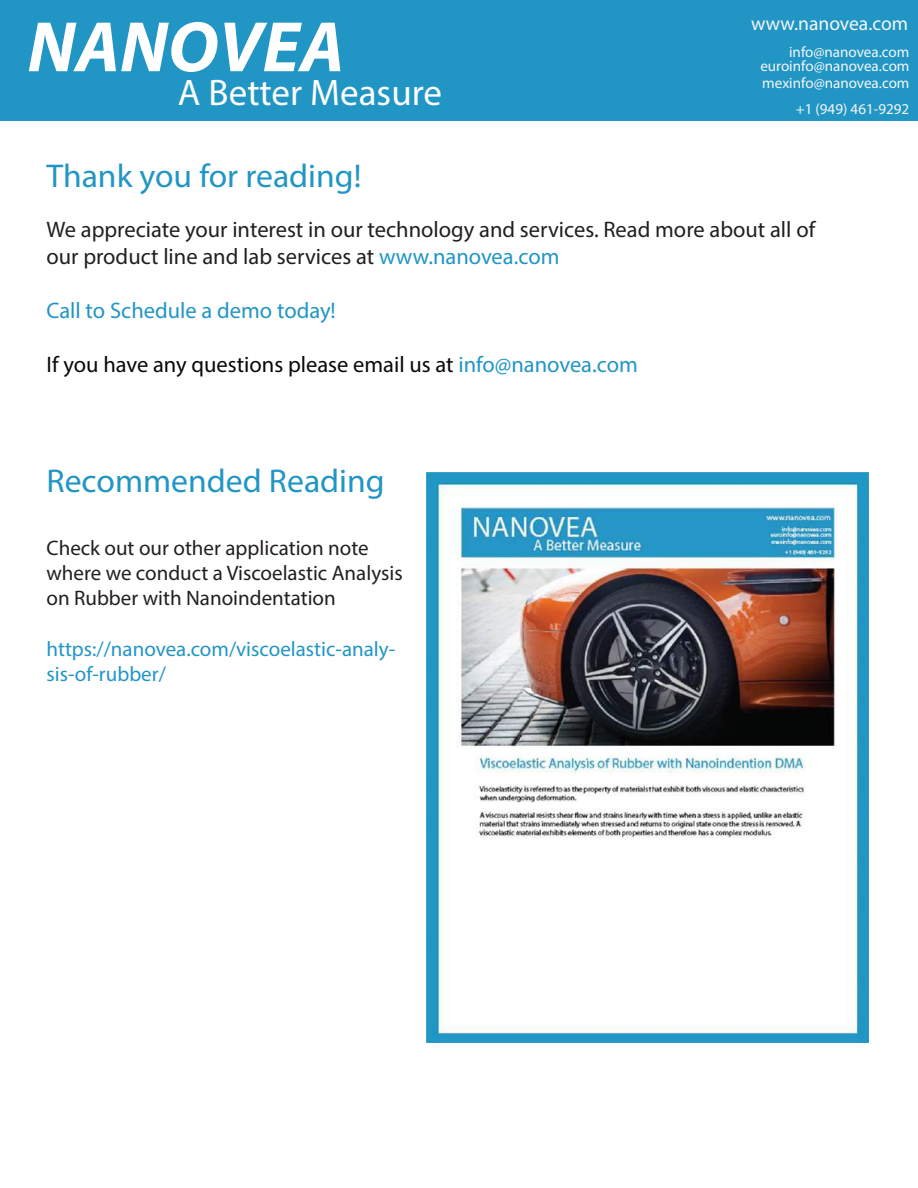
<style>
.page{position:relative;width:918px;height:1188px;background:#fff}
.page>*{position:absolute;margin:0;border:0;box-sizing:border-box;transform-origin:0 0}
.t1{font:italic 700 72px "Myriad Pro";color:#fff}
.t2{font:37.05px "Myriad Pro";color:#fdfeff}
.t3{font:33px "Myriad Pro";color:#2196c5}
.t4{font:22.5px/27px "Myriad Pro";color:#231f20}
.t5{font:22.5px "Myriad Pro";color:#07090a}
.t6{font:22.5px "Myriad Pro";color:#2196c5}
.t7{font:21px/25.2px "Myriad Pro";color:#231f20}
.t8{font:21px/25.2px "Myriad Pro";color:#2196c5}
.t9{font:19.5px "Myriad Pro";color:#f5f6f6}
.t10{font:15px/16.6px "Myriad Pro";color:#f5f6f6}
.s1{color:#2196c5}
</style>
<div class="page">
<div style="left:0;top:0;width:918px;height:121px;background:#2196c5"></div>
<img style="left:427px;top:472px;width:441px;height:571px">
<h1 class="t1" style="left:27px;top:0;width:318px">NANOVEA</h1>
<h2 class="t2" style="left:178px;top:70px;width:266px">A Better Measure</h2>
<h3 class="t9" style="left:751px;top:11px;width:158px">www.nanovea.com</h3>
<p class="t10" style="left:789px;top:43px;width:122px">info@nanovea.com</p>
<p class="t10" style="left:760px;top:57px;width:151px">euroinfo@nanovea.com mexinfo@nanovea.com</p>
<p class="t10" style="left:778px;top:57px;width:122px">info@nanovea.com</p>
<p class="t10" style="left:821px;top:97px;width:80px">949-461-929</p>
<p class="t10" style="left:785px;top:57px;width:22px">eur</p>
<p class="t10" style="left:778px;top:76px;width:122px">www.nanovea.com</p>
<p class="t10" style="left:813px;top:100px;width:38px">(949)-</p>
<p class="t10" style="left:796px;top:100px;width:115px">+1 (949) 461-9292</p>
<h3 class="t3" style="left:46px;top:155px;width:316px">Thank you for reading!</h3>
<h3 class="t4" style="left:46px;top:216px;width:770px">We appreciate your interest in our technology and services. Read more about all of our product line and lab services at <span class="s1">www.nanovea.com</span></h3>
<h3 class="t6" style="left:46px;top:296px;width:291px">Call to Schedule a demo today!</h3>
<h3 class="t5" style="left:46px;top:350px;width:593px">If you have any questions please email us at <span class="s1">info@nanovea.com</span></h3>
<h3 class="t3" style="left:46px;top:461px;width:340px">Recommended Reading</h3>
<h3 class="t7" style="left:46px;top:535px;width:358px">Check out our other application note where we conduct a Viscoelastic Analysis on Rubber with Nanoindentation</h3>
<h3 class="t8" style="left:46px;top:636px;width:350px">https://nanovea.com/viscoelastic-analy&shy;sis-of-rubber/</h3>
</div>
